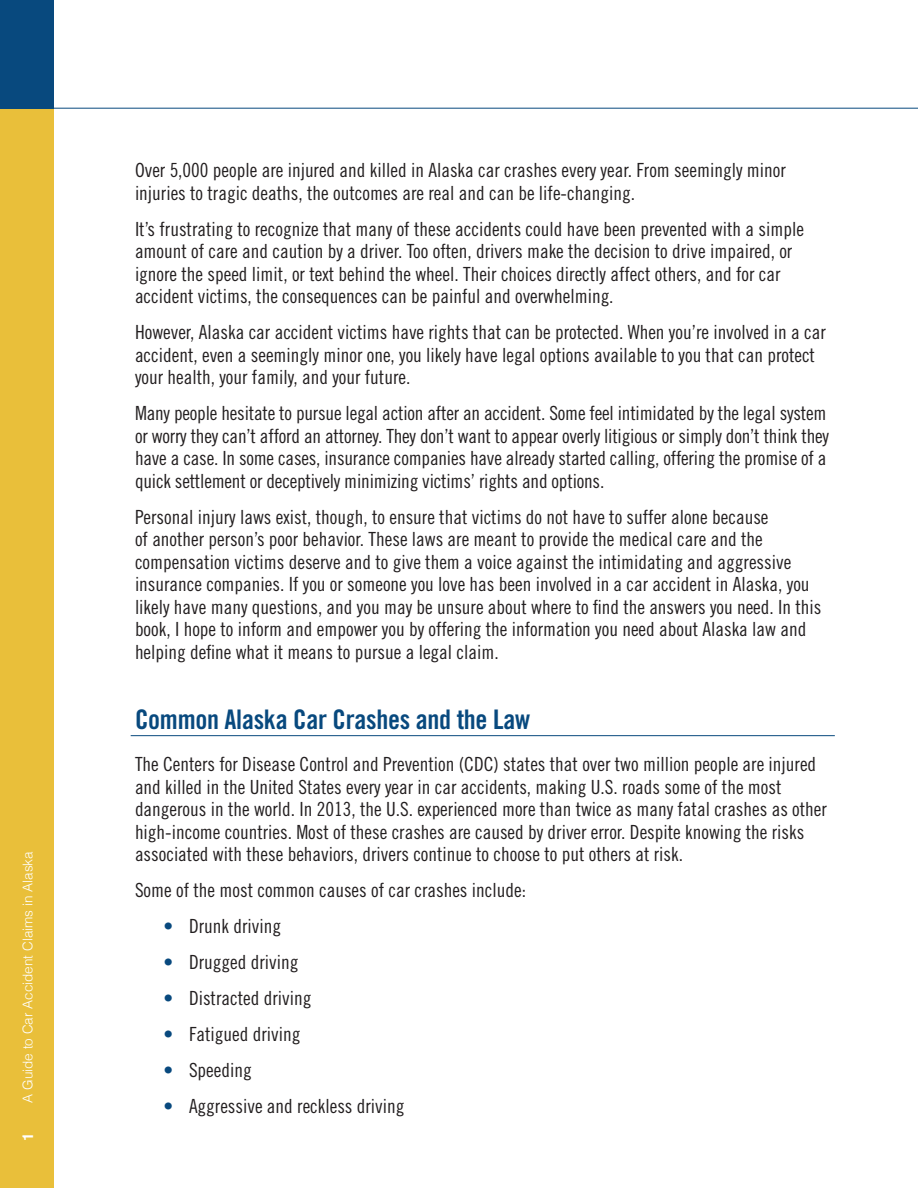
<style>
.page{position:relative;width:918px;height:1188px;background:#fff}
.page>*{position:absolute;margin:0;border:0;box-sizing:border-box;transform-origin:0 0}
.Main_Text{font:27px "Trade Gothic Bold Cond Twenty";letter-spacing:-.01em;color:#08497e}
.Main_Text-2{font:19.5px/22.5px "Trade Gothic Cond Eighteen";color:#231f20}
.t1{font:700 15px "Helvetica";color:#fff}
.t2{font:300 13.5px "Helvetica";color:#fff}
.s1{color:#08497e}
</style>
<div class="page">
<div style="left:0;top:108px;width:54px;height:1080px;background:#e9bf3a"></div>
<div style="left:0;top:0;width:54px;height:108px;background:#08497e"></div>
<hr style="left:0;top:108px;width:918px;height:1px;background:#08497e">
<hr style="left:131px;top:735px;width:704px;height:1px;background:#08497e">
<p class="t2" style="left:16px;top:1103px;width:253px;rotate:-90deg">A Guide to Car Accident Claims in Alaska</p>
<p class="t1" style="left:16px;top:1141px;width:10px;rotate:-90deg">1</p>
<p class="Main_Text-2" style="left:135px;top:159px;width:652px">Over 5,000 people are injured and killed in Alaska car crashes every year. From seemingly minor injuries to tragic deaths, the outcomes are real and can be life-changing.</p>
<p class="Main_Text-2" style="left:135px;top:217px;width:670px">It’s frustrating to recognize that many of these accidents could have been prevented with a simple amount of care and caution by a driver. Too often, drivers make the decision to drive impaired, or ignore the speed limit, or text behind the wheel. Their choices directly affect others, and for car accident victims, the consequences can be painful and overwhelming.</p>
<p class="Main_Text-2" style="left:135px;top:321px;width:692px">However, Alaska car accident victims have rights that can be protected. When you’re involved in a car accident, even a seemingly minor one, you likely have legal options available to you that can protect your health, your family, and your future.</p>
<p class="Main_Text-2" style="left:135px;top:402px;width:696px">Many people hesitate to pursue legal action after an accident. Some feel intimidated by the legal system or worry they can’t afford an attorney. They don’t want to appear overly litigious or simply don’t think they have a case. In some cases, insurance companies have already started calling, offering the promise of a quick settlement or deceptively minimizing victims’ rights and options.</p>
<p class="Main_Text-2" style="left:135px;top:505px;width:688px">Personal injury laws exist, though, to ensure that victims do not have to suffer alone because<br>of another person’s poor behavior. These laws are meant to provide the medical care and the compensation victims deserve and to give them a voice against the intimidating and aggressive insurance companies. If you or someone you love has been involved in a car accident in Alaska, you likely have many questions, and you may be unsure about where to find the answers you need. In this book, I hope to inform and empower you by offering the information you need about Alaska law and helping define what it means to pursue a legal claim.</p>
<p class="Main_Text" style="left:135px;top:703px;width:397px">Common Alaska Car Crashes and the Law</p>
<p class="Main_Text-2" style="left:135px;top:753px;width:693px">The Centers for Disease Control and Prevention (CDC) states that over two million people are injured and killed in the United States every year in car accidents, making U.S. roads some of the most dangerous in the world. In 2013, the U.S. experienced more than twice as many fatal crashes as other high-income countries. Most of these crashes are caused by driver error. Despite knowing the risks associated with these behaviors, drivers continue to choose to put others at risk.</p>
<p class="Main_Text-2" style="left:135px;top:879px;width:393px">Some of the most common causes of car crashes include:</p>
<p class="Main_Text-2" style="left:164px;top:915px;width:119px"><span class="s1">•</span> Drunk driving</p>
<p class="Main_Text-2" style="left:164px;top:951px;width:136px"><span class="s1">•</span> Drugged driving</p>
<p class="Main_Text-2" style="left:164px;top:987px;width:149px"><span class="s1">•</span> Distracted driving</p>
<p class="Main_Text-2" style="left:164px;top:1023px;width:139px"><span class="s1">•</span> Fatigued driving</p>
<p class="Main_Text-2" style="left:164px;top:1059px;width:90px"><span class="s1">•</span> Speeding</p>
<p class="Main_Text-2" style="left:164px;top:1095px;width:243px"><span class="s1">•</span> Aggressive and reckless driving</p>
</div>
